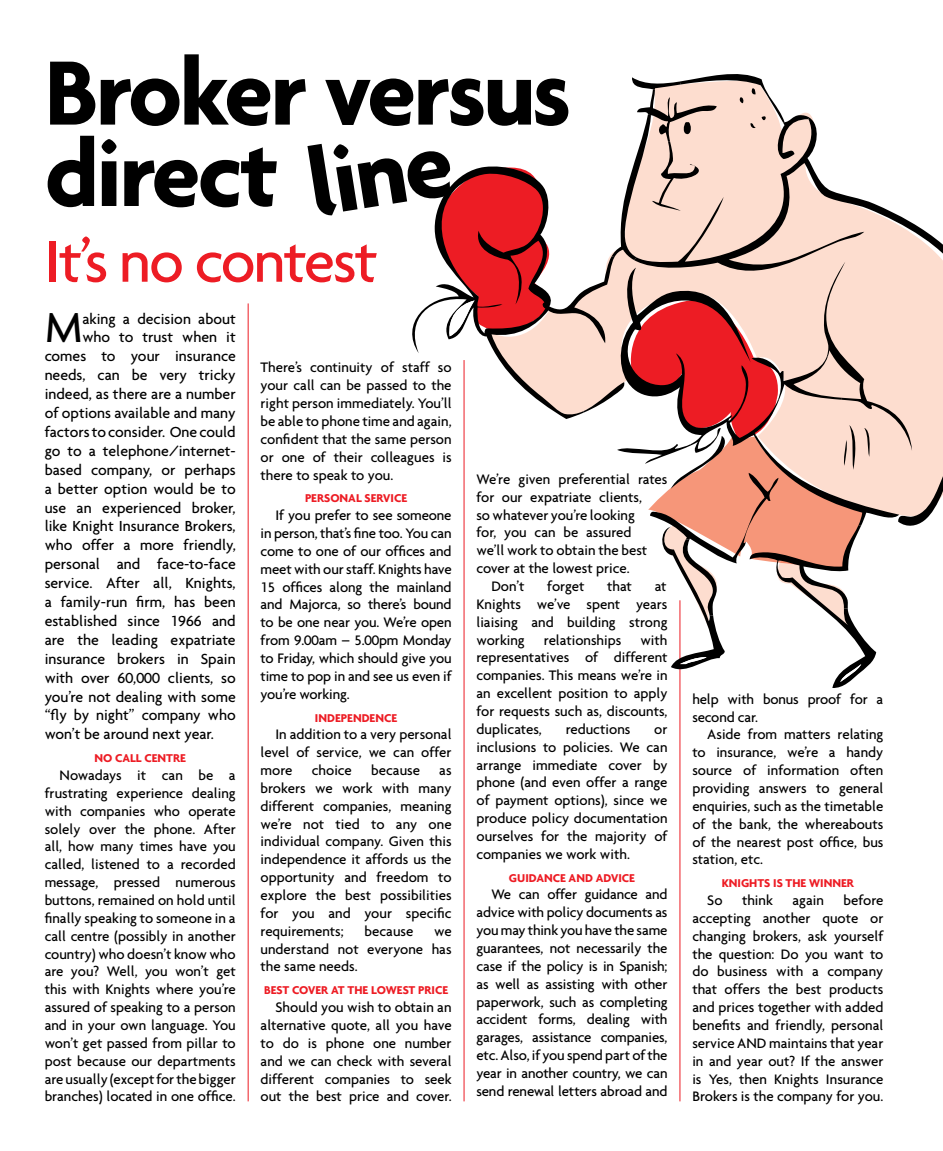
<style>
.page{position:relative;width:943px;height:1151px;background:#fff}
.page>*{position:absolute;margin:0;border:0;box-sizing:border-box;transform-origin:0 0}
.t1{font:700 98.7px/81.4px "Agenda";letter-spacing:-.03em;color:#000}
.t2{font:500 63.18px "Agenda";letter-spacing:-.03em;color:#ed1c24}
.t3{font:500 45.32px "Agenda";color:#000}
.t4{font:500 15.75px "Agenda";color:#000}
.t5{font:500 14.88px/17.8px "Agenda";color:#000;text-align:justify}
.t6{font:700 12.25px "Agenda";color:#ed1c24}
</style>
<div class="page">
<hr style="left:248px;top:303px;width:1px;height:798px;background:#ed1c24">
<hr style="left:463px;top:360px;width:1px;height:741px;background:#ed1c24">
<hr style="left:679px;top:600px;width:1px;height:501px;background:#ed1c24">
<svg style="left:614px;top:74px;width:329px;height:614px"></svg>
<svg style="left:415px;top:252px;width:199px;height:167px"></svg>
<svg style="left:412px;top:166px;width:154px;height:181px"></svg>
<h1 class="t1" style="left:45px;top:50px;width:528px">BROKER VERSUS<br>DIRECT</h1>
<h2 class="t2" style="left:45px;top:223px;width:334px">It’s no contest</h2>
<h1 class="t1" style="left:301px;top:142px;width:148px;rotate:-9deg">LINE</h1>
<h3 class="t3" style="left:45px;top:300px;width:39px">M</h3>
<p class="t4" style="left:82px;top:309px;width:155px">aking a decision about</p>
<p class="t4" style="left:82px;top:328px;width:155px">who to trust when it</p>
<p class="t4" style="left:45px;top:347px;width:192px">comes to your insurance</p>
<p class="t4" style="left:45px;top:366px;width:192px">needs, can be very tricky</p>
<p class="t4" style="left:45px;top:384px;width:192px">indeed, as there are a number</p>
<p class="t4" style="left:45px;top:403px;width:192px">of options available and many</p>
<p class="t4" style="left:45px;top:422px;width:192px">factors to consider. One could</p>
<p class="t4" style="left:45px;top:441px;width:192px">go to a telephone/internet-</p>
<p class="t4" style="left:45px;top:460px;width:193px">based company, or perhaps</p>
<p class="t4" style="left:45px;top:479px;width:192px">a better option would be to</p>
<p class="t4" style="left:45px;top:498px;width:192px">use an experienced broker,</p>
<p class="t4" style="left:45px;top:517px;width:193px">like Knight Insurance Brokers,</p>
<p class="t4" style="left:45px;top:536px;width:193px">who offer a more friendly,</p>
<p class="t4" style="left:45px;top:555px;width:192px">personal and face-to-face</p>
<p class="t4" style="left:45px;top:573px;width:193px">service. After all, Knights,</p>
<p class="t4" style="left:45px;top:592px;width:192px">a family-run firm, has been</p>
<p class="t4" style="left:45px;top:611px;width:193px">established since 1966 and</p>
<p class="t4" style="left:45px;top:630px;width:192px">are the leading expatriate</p>
<p class="t4" style="left:45px;top:649px;width:192px">insurance brokers in Spain</p>
<p class="t4" style="left:45px;top:668px;width:192px">with over 60,000 clients, so</p>
<p class="t4" style="left:45px;top:687px;width:192px">you’re not dealing with some</p>
<p class="t4" style="left:45px;top:706px;width:192px">“fly by night” company who</p>
<p class="t4" style="left:45px;top:725px;width:171px">won’t be around next year.</p>
<p class="t6" style="left:94px;top:751px;width:58px">NO CALL CENTRE</p>
<p class="t5" style="left:45px;top:766px;width:193px;text-indent:15px">Nowadays it can be a frustrating experience dealing with companies who operate solely over the phone. After all, how many times have you called, listened to a recorded message, pressed numerous buttons, remained on hold until finally speaking to someone in a call centre (possibly in another country) who doesn’t know who are you? Well, you won’t get this with Knights where you’re assured of speaking to a person and in your own language. You won’t get passed from pillar to post because our departments are usually (except for the bigger branches) located in one office.</p>
<p class="t5" style="left:260px;top:358px;width:193px">There’s continuity of staff so your call can be passed to the right person immediately. You’ll be able to phone time and again, confident that the same person or one of their colleagues is there to speak to you.</p>
<p class="t6" style="left:305px;top:491px;width:15px">PERSONA</p>
<p class="t6" style="left:356px;top:491px;width:41px">L SERVICE</p>
<p class="t5" style="left:260px;top:506px;width:193px;text-indent:15px">If you prefer to see someone in person, that’s fine too. You can come to one of our offices and meet with our staff. Knights have 15 offices along the mainland and Majorca, so there’s bound to be one near you. We’re open from 9.00am – 5.00pm Monday to Friday, which should give you time to pop in and see us even if you’re working.</p>
<p class="t6" style="left:315px;top:710px;width:8px">INDE</p>
<p class="t6" style="left:341px;top:710px;width:15px">PENDENCE</p>
<p class="t5" style="left:260px;top:725px;width:192px;text-indent:15px">In addition to a very personal level of service, we can offer more</p>
<p class="t5" style="left:312px;top:761px;width:42px">choice</p>
<p class="t5" style="left:371px;top:761px;width:50px">because</p>
<p class="t5" style="left:260px;top:761px;width:193px;text-indent:179px">as brokers we work with many different companies, meaning we’re not tied to any one individual company. Given this independence it affords us the opportunity and freedom to explore the best possibilities for you and your specific requirements;</p>
<p class="t5" style="left:364px;top:922px;width:50px">because</p>
<p class="t5" style="left:260px;top:922px;width:192px;text-indent:173px">we understand not everyone has the same needs.</p>
<p class="t6" style="left:264px;top:983px;width:8px">BEST</p>
<p class="t6" style="left:292px;top:983px;width:64px">COVERATTHE</p>
<p class="t6" style="left:371px;top:983px;width:15px">LOWEST</p>
<p class="t6" style="left:418px;top:983px;width:13px">PRICE</p>
<p class="t5" style="left:260px;top:998px;width:193px;text-indent:15px">Should you wish to obtain an alternative quote, all you have to do is phone one number and we can check with several different companies to seek out the best price and cover.</p>
<p class="t5" style="left:476px;top:470px;width:192px">We’re given preferential rates</p>
<p class="t5" style="left:476px;top:488px;width:167px">for our expatriate clients,</p>
<p class="t5" style="left:476px;top:505px;width:160px">so whatever you’re looking</p>
<p class="t5" style="left:476px;top:523px;width:157px">for, you can be assured</p>
<p class="t5" style="left:476px;top:541px;width:172px">we’ll work to obtain the best</p>
<p class="t5" style="left:476px;top:559px;width:155px">cover at the lowest price.</p>
<p class="t5" style="left:491px;top:577px;width:35px">Don’t</p>
<p class="t5" style="left:547px;top:577px;width:39px">forget</p>
<p class="t5" style="left:607px;top:577px;width:26px">that</p>
<p class="t5" style="left:476px;top:577px;width:192px;text-indent:178px">at Knights we’ve spent years liaising and building strong working</p>
<p class="t5" style="left:476px;top:630px;width:193px;text-indent:164px">with representatives of different companies. This means we’re in an excellent position to apply for requests such as, discounts, duplicates,</p>
<p class="t5" style="left:544px;top:630px;width:79px">relationships</p>
<p class="t5" style="left:565px;top:720px;width:66px">reductions</p>
<p class="t5" style="left:476px;top:720px;width:193px;text-indent:178px">or inclusions to policies. We can arrange immediate cover by phone (and even offer a range of payment options), since we produce policy documentation ourselves for the majority of companies we work with.</p>
<p class="t6" style="left:509px;top:870px;width:24px">GUIDANCE</p>
<p class="t6" style="left:568px;top:870px;width:9px">AND</p>
<p class="t6" style="left:595px;top:870px;width:29px">ADVICE</p>
<p class="t5" style="left:476px;top:885px;width:193px;text-indent:15px">We can offer guidance and advice with policy documents as you may think you have the same guarantees, not necessarily the case if the policy is in Spanish; as well as assisting with other paperwork, such as completing accident forms, dealing with garages, assistance companies, etc. Also, if you spend part of the year in another country, we can send renewal letters abroad and</p>
<p class="t5" style="left:692px;top:690px;width:192px">help with bonus proof for a second car.</p>
<p class="t5" style="left:692px;top:725px;width:192px;text-indent:15px">Aside from matters relating to insurance, we’re a handy source of information often providing answers to general enquiries, such as the timetable of the bank, the whereabouts of the nearest post office, bus station, etc.</p>
<p class="t6" style="left:721px;top:876px;width:8px">KNIGHTS</p>
<p class="t6" style="left:773px;top:876px;width:21px">IS THE</p>
<p class="t6" style="left:809px;top:876px;width:9px">WINNER</p>
<p class="t5" style="left:707px;top:891px;width:17px">So</p>
<p class="t5" style="left:742px;top:891px;width:32px">think</p>
<p class="t5" style="left:792px;top:891px;width:33px">again</p>
<p class="t5" style="left:692px;top:891px;width:192px;text-indent:151px">before accepting another quote or changing brokers, ask yourself the question: Do you want to do business with a company that offers the best products and prices together with added benefits and friendly, personal service AND maintains that year in and year out? If the answer is Yes, then Knights Insurance Brokers is the company for you.</p>
</div>
